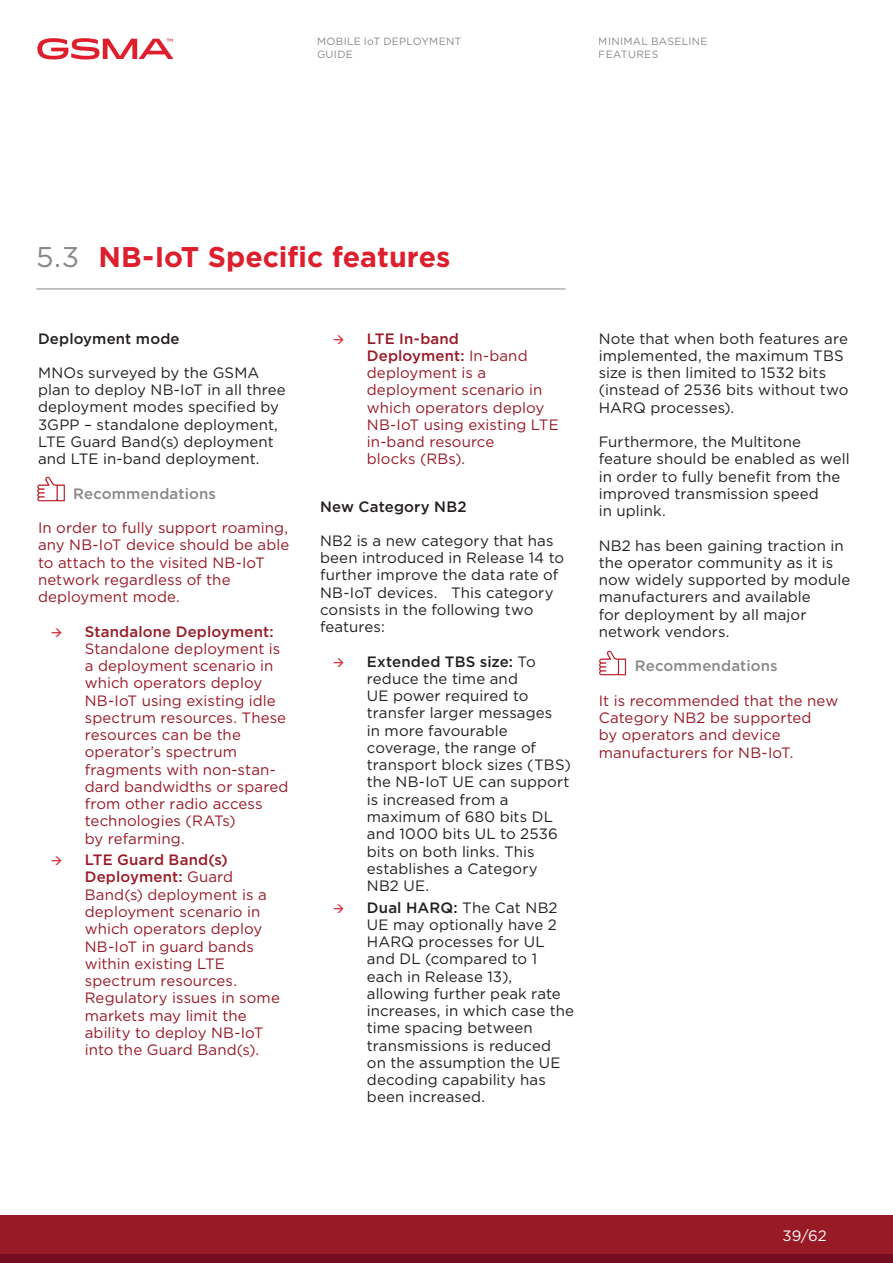
<style>
.page{position:relative;width:893px;height:1263px;background:#fff}
.page>*{position:absolute;margin:0;border:0;box-sizing:border-box;transform-origin:0 0}
.t1{font:700 28.5px "Gotham";color:#dd1e2d}
.t2{font:15px/17.2px "Gotham";letter-spacing:.005em;color:#231f20}
.t3{font:15px/17.2px "Gotham";letter-spacing:.005em;color:#981a27}
.t4{font:500 15px "Gotham";letter-spacing:.01em;color:#888787}
.t5{font:500 15px "Gotham";letter-spacing:.01em;color:#231f20}
.t6{font:500 15px "Gotham";letter-spacing:.01em;color:#981a27}
.t7{font:15px "Gotham";color:#fff}
.t8{font:10.5px/12.6px "Gotham";letter-spacing:.03em;color:#888787}
.s1{font-weight:400;color:#888787}
.s2{font-weight:500}
</style>
<div class="page">
<svg style="left:37px;top:38px;width:136px;height:21px"></svg>
<hr style="left:36px;top:289px;width:530px;height:1px;background:#888787">
<img style="left:599px;top:650px;width:28px;height:26px">
<img style="left:37px;top:476px;width:28px;height:26px">
<div style="left:0;top:1215px;width:893px;height:39px;background:#981a27"></div>
<div style="left:0;top:1254px;width:893px;height:9px;background:#750d21"></div>
<p class="t8" style="left:317px;top:35px;width:146px">MOBILE IoT DEPLOYMENT<br>GUIDE</p>
<p class="t8" style="left:599px;top:35px;width:110px">MINIMAL BASELINE<br>FEATURES</p>
<h1 class="t1" style="left:36px;top:238px;width:416px"><span class="s1">5.3</span> NB-IoT Specific features</h1>
<p class="t5" style="left:38px;top:329px;width:143px">Deployment mode</p>
<p class="t2" style="left:38px;top:364px;width:249px">MNOs surveyed by the GSMA plan to deploy NB-IoT in all three deployment modes specified by<br>3GPP – standalone deployment,<br>LTE Guard Band(s) deployment and LTE in-band deployment.</p>
<p class="t4" style="left:73px;top:484px;width:144px">Recommendations</p>
<p class="t3" style="left:38px;top:519px;width:253px">In order to fully support roaming, any NB-IoT device should be able to attach to the visited NB-IoT network regardless of the deployment mode.</p>
<p class="t6" style="left:85px;top:622px;width:190px">Standalone Deployment:</p>
<p class="t3" style="left:85px;top:640px;width:205px">Standalone deployment is a deployment scenario in which operators deploy<br>NB-IoT using existing idle spectrum resources. These resources can be the operator’s spectrum fragments with non-stan&shy;dard bandwidths or spared from other radio access technologies (RATs)<br>by refarming.</p>
<p class="t3" style="left:85px;top:851px;width:197px"><span class="s2">LTE Guard Band(s)<br>Deployment:</span> Guard<br>Band(s) deployment is a deployment scenario in which operators deploy<br>NB-IoT in guard bands within existing LTE spectrum resources.<br>Regulatory issues in some markets may limit the ability to deploy NB-IoT into the Guard Band(s).</p>
<p class="t3" style="left:367px;top:329px;width:193px"><span class="s2">LTE In-band<br>Deployment:</span> In-band deployment is a deployment scenario in which operators deploy<br>NB-IoT using existing LTE in-band resource<br>blocks (RBs).</p>
<p class="t5" style="left:320px;top:497px;width:148px">New Category NB2</p>
<p class="t2" style="left:320px;top:532px;width:246px">NB2 is a new category that has been introduced in Release 14 to further improve the data rate of<br>NB-IoT devices. This category consists in the following two features:</p>
<p class="t2" style="left:367px;top:652px;width:206px"><span class="s2">Extended TBS size:</span> To reduce the time and<br>UE power required to transfer larger messages<br>in more favourable coverage, the range of transport block sizes (TBS) the NB-IoT UE can support is increased from a maximum of 680 bits DL and 1000 bits UL to 2536 bits on both links. This establishes a Category<br>NB2 UE.</p>
<p class="t2" style="left:367px;top:898px;width:209px"><span class="s2">Dual HARQ:</span> The Cat NB2<br>UE may optionally have 2<br>HARQ processes for UL and DL (compared to 1 each in Release 13), allowing further peak rate increases, in which case the time spacing between transmissions is reduced<br>on the assumption the UE decoding capability has been increased.</p>
<p class="t2" style="left:599px;top:329px;width:251px">Note that when both features are implemented, the maximum TBS size is then limited to 1532 bits (instead of 2536 bits without two<br>HARQ processes).</p>
<p class="t2" style="left:599px;top:433px;width:253px">Furthermore, the Multitone feature should be enabled as well in order to fully benefit from the improved transmission speed<br>in uplink.</p>
<p class="t2" style="left:599px;top:536px;width:253px">NB2 has been gaining traction in the operator community as it is now widely supported by module manufacturers and available<br>for deployment by all major network vendors.</p>
<p class="t4" style="left:635px;top:656px;width:144px">Recommendations</p>
<p class="t3" style="left:599px;top:692px;width:241px">It is recommended that the new<br>Category NB2 be supported<br>by operators and device manufacturers for NB-IoT.</p>
<p class="t7" style="left:783px;top:1226px;width:46px">39/62</p>
</div>
